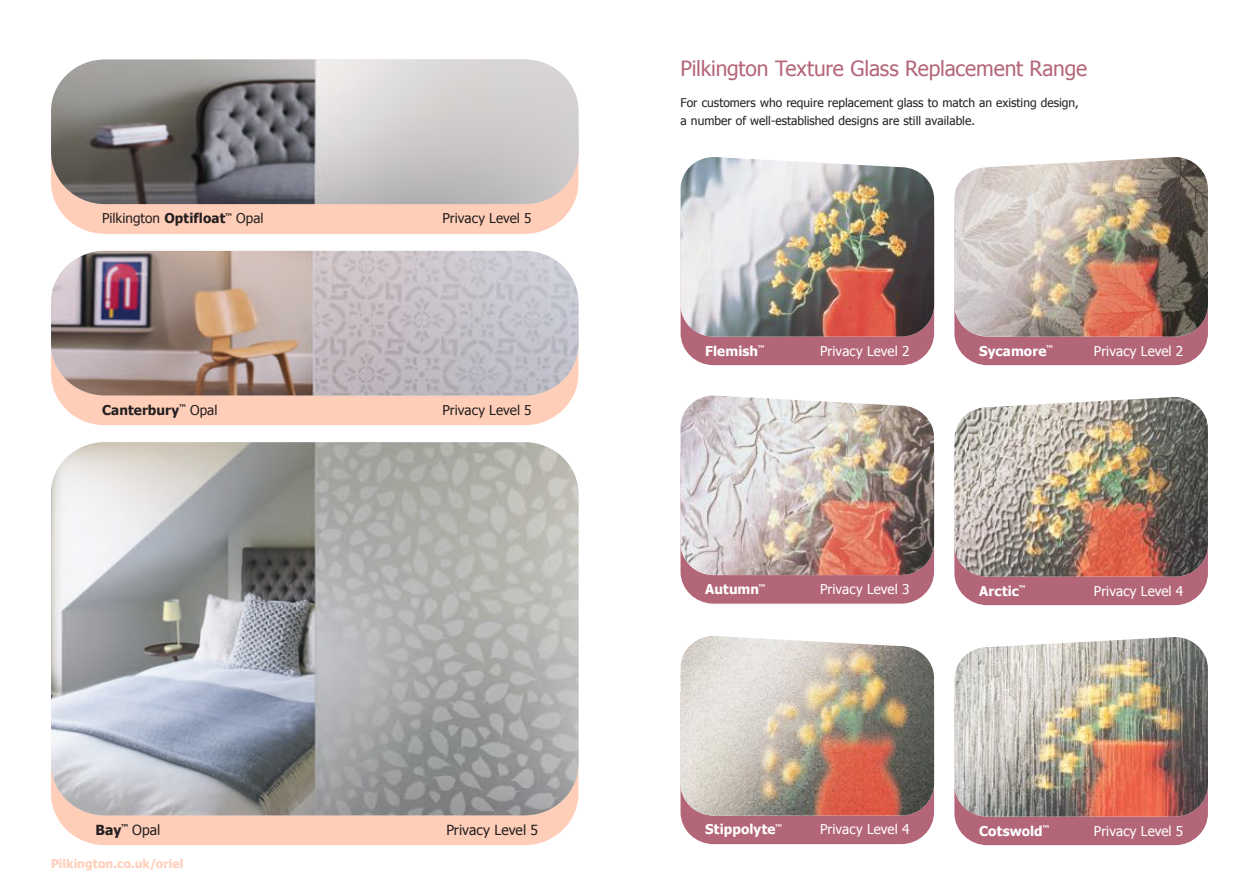
<style>
.page{position:relative;width:1259px;height:893px;background:#fff}
.page>*{position:absolute;margin:0;border:0;box-sizing:border-box;transform-origin:0 0}
.t1{font:21px "Tahoma";letter-spacing:-.005em;color:#b46679}
.t2{font:13.95px "Tahoma";color:#241f1f}
.t3{font:13.5px "Tahoma";letter-spacing:.005em;color:#fff}
.t4{font:700 13.5px "Tahoma";letter-spacing:.01em;color:#fff}
.t5{font:13.5px "Tahoma";letter-spacing:.005em;color:#241f1f}
.t6{font:700 13.5px "Tahoma";letter-spacing:.005em;color:#241f1f}
.t7{font:12px/18px "Tahoma";color:#241f1f}
.t8{font:700 12px "Tahoma";letter-spacing:.01em;color:#ffceb9}
.s1{font-weight:700}
.s2{font-weight:400}
</style>
<div class="page">
<div style="left:51px;top:89px;width:527px;height:145px;background:#ffceb9;border-radius:53px"></div>
<div style="left:51px;top:701px;width:527px;height:144px;background:#ffceb9;border-radius:53px"></div>
<img style="left:51px;top:60px;width:527px;height:144px">
<img style="left:51px;top:442px;width:527px;height:373px">
<div style="left:51px;top:281px;width:527px;height:144px;background:#ffceb9;border-radius:53px"></div>
<img style="left:51px;top:251px;width:527px;height:144px">
<div style="left:680px;top:186px;width:254px;height:179px;background:#b46679;border-radius:33px"></div>
<img style="left:680px;top:157px;width:254px;height:180px">
<div style="left:954px;top:666px;width:254px;height:179px;background:#b46679;border-radius:33px"></div>
<img style="left:954px;top:637px;width:254px;height:180px">
<div style="left:954px;top:186px;width:254px;height:179px;background:#b46679;border-radius:33px"></div>
<img style="left:954px;top:157px;width:254px;height:180px">
<div style="left:680px;top:424px;width:254px;height:180px;background:#b46679;border-radius:33px"></div>
<img style="left:680px;top:395px;width:254px;height:180px">
<div style="left:954px;top:426px;width:254px;height:179px;background:#b46679;border-radius:33px"></div>
<img style="left:954px;top:397px;width:254px;height:180px">
<div style="left:680px;top:664px;width:254px;height:180px;background:#b46679;border-radius:33px"></div>
<img style="left:680px;top:636px;width:254px;height:179px">
<p class="t5" style="left:102px;top:209px;width:163px">Pilkington <span class="s1">Optifloat</span><sup>™</sup> Opal</p>
<p class="t5" style="left:442px;top:209px;width:91px">Privacy Level 5</p>
<p class="t6" style="left:102px;top:400px;width:117px">Canterbury<sup>™</sup> <span class="s2">Opal</span></p>
<p class="t5" style="left:442px;top:401px;width:91px">Privacy Level 5</p>
<p class="t2" style="left:96px;top:820px;width:66px"><span class="s1">Bay</span><sup>™</sup> Opal</p>
<p class="t2" style="left:446px;top:820px;width:93px">Privacy Level 5</p>
<p class="t8" style="left:51px;top:855px;width:134px">Pilkington.co.uk/oriel</p>
<h1 class="t1" style="left:680px;top:54px;width:408px">Pilkington Texture Glass Replacement Range</h1>
<p class="t7" style="left:680px;top:93px;width:400px">For customers who require replacement glass to match an existing design, a number of well-established designs are still available.</p>
<p class="t4" style="left:705px;top:341px;width:61px">Flemish<sup>™</sup></p>
<p class="t3" style="left:820px;top:342px;width:91px">Privacy Level 2</p>
<p class="t4" style="left:979px;top:341px;width:75px">Sycamore<sup>™</sup></p>
<p class="t3" style="left:1094px;top:342px;width:91px">Privacy Level 2</p>
<p class="t4" style="left:705px;top:580px;width:62px">Autumn<sup>™</sup></p>
<p class="t3" style="left:820px;top:580px;width:91px">Privacy Level 3</p>
<p class="t4" style="left:979px;top:581px;width:48px">Arctic<sup>™</sup></p>
<p class="t3" style="left:1094px;top:581px;width:91px">Privacy Level 4</p>
<p class="t4" style="left:705px;top:820px;width:78px">Stippolyte<sup>™</sup></p>
<p class="t3" style="left:820px;top:820px;width:91px">Privacy Level 4</p>
<p class="t4" style="left:979px;top:821px;width:72px">Cotswold<sup>™</sup></p>
<p class="t3" style="left:1094px;top:821px;width:91px">Privacy Level 5</p>
</div>
